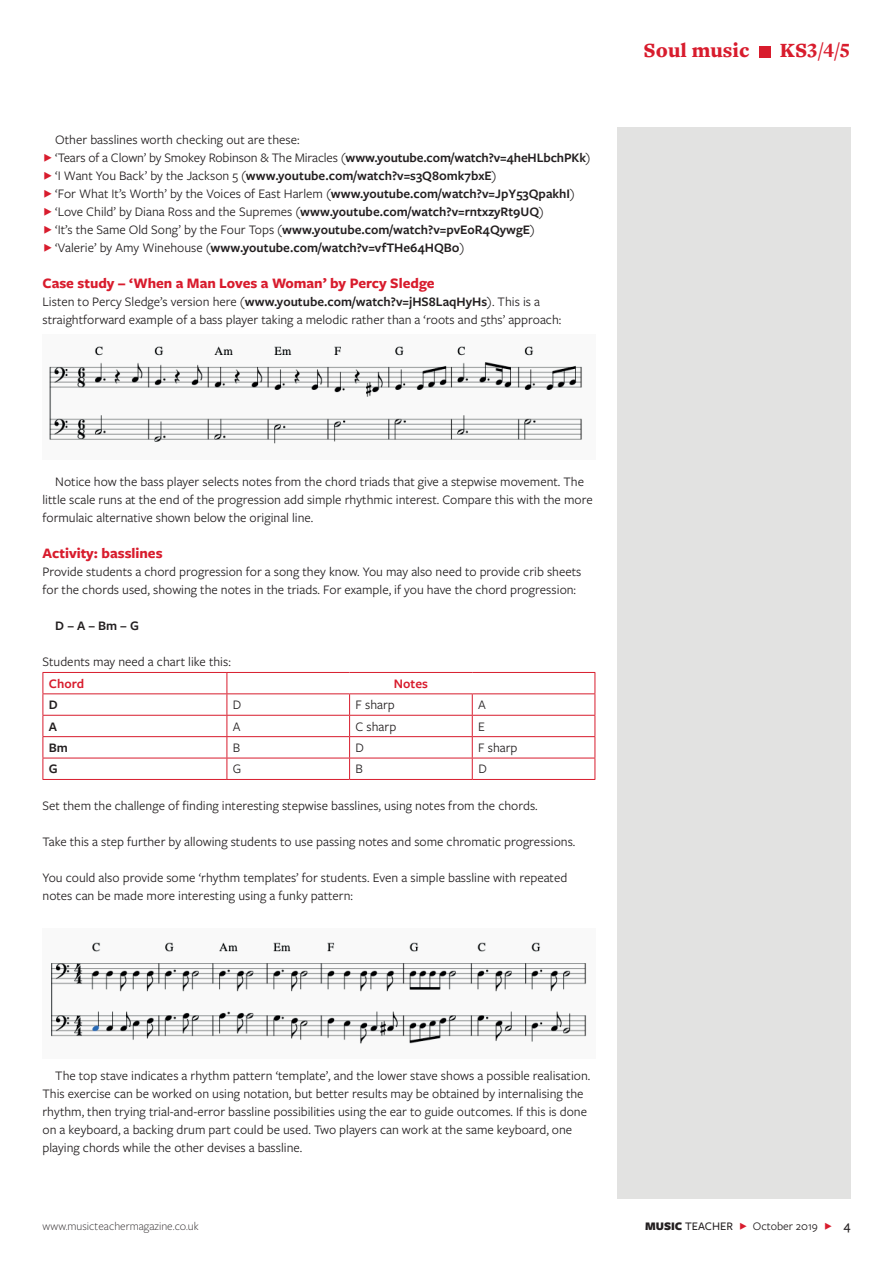
<style>
.page{position:relative;width:893px;height:1263px;background:#fff}
.page>*{position:absolute;margin:0;border:0;box-sizing:border-box;transform-origin:0 0}
.t1{font:900 21px "Freight Text Pro";color:#d81c2d}
.t2{font:700 15px "Freight Sans Pro";color:#d81c2d}
.t3{font:13.5px/18px "Freight Sans Pro";color:#231f20}
.t4{font:600 13.5px "Freight Sans Pro";color:#231f20}
.t5{font:600 13.5px "Freight Sans Pro";color:#d81c2d}
.t6{font:300 12px "Freight Sans Pro";color:#231f20}
.t7{font:12px "Freight Sans Pro";color:#231f20}
.s1{font-weight:600}
.s2{font-weight:900}
.s3{font-weight:500}
.s4{color:#d81c2d}
.s5{font-weight:500;font-size:13.5px}
</style>
<div class="page">
<div style="left:617px;top:128px;width:233px;height:1071px;background:#e2e2e1"></div>
<div style="left:759px;top:46px;width:11px;height:11px;background:#d81c2d"></div>
<img style="left:49px;top:346px;width:533px;height:98px">
<svg style="left:43px;top:673px;width:1px;height:106px"></svg>
<hr style="left:43px;top:672px;width:184px;height:1px;background:#d81c2d">
<hr style="left:43px;top:693px;width:184px;height:1px;background:#d81c2d">
<hr style="left:43px;top:715px;width:184px;height:1px;background:#d81c2d">
<hr style="left:43px;top:736px;width:184px;height:1px;background:#d81c2d">
<hr style="left:43px;top:758px;width:184px;height:1px;background:#d81c2d">
<hr style="left:43px;top:779px;width:184px;height:1px;background:#d81c2d">
<svg style="left:227px;top:673px;width:1px;height:106px"></svg>
<hr style="left:227px;top:672px;width:123px;height:1px;background:#d81c2d">
<hr style="left:350px;top:672px;width:122px;height:1px;background:#d81c2d">
<hr style="left:472px;top:672px;width:123px;height:1px;background:#d81c2d">
<svg style="left:349px;top:694px;width:1px;height:85px"></svg>
<svg style="left:472px;top:694px;width:1px;height:85px"></svg>
<svg style="left:595px;top:673px;width:1px;height:106px"></svg>
<hr style="left:227px;top:693px;width:123px;height:1px;background:#d81c2d">
<hr style="left:350px;top:693px;width:122px;height:1px;background:#d81c2d">
<hr style="left:472px;top:693px;width:123px;height:1px;background:#d81c2d">
<hr style="left:227px;top:715px;width:123px;height:1px;background:#d81c2d">
<hr style="left:350px;top:715px;width:122px;height:1px;background:#d81c2d">
<hr style="left:472px;top:715px;width:123px;height:1px;background:#d81c2d">
<hr style="left:227px;top:736px;width:123px;height:1px;background:#d81c2d">
<hr style="left:350px;top:736px;width:122px;height:1px;background:#d81c2d">
<hr style="left:472px;top:736px;width:123px;height:1px;background:#d81c2d">
<hr style="left:227px;top:758px;width:123px;height:1px;background:#d81c2d">
<hr style="left:350px;top:758px;width:122px;height:1px;background:#d81c2d">
<hr style="left:472px;top:758px;width:123px;height:1px;background:#d81c2d">
<hr style="left:227px;top:779px;width:123px;height:1px;background:#d81c2d">
<hr style="left:350px;top:779px;width:122px;height:1px;background:#d81c2d">
<hr style="left:472px;top:779px;width:123px;height:1px;background:#d81c2d">
<img style="left:51px;top:942px;width:536px;height:102px">
<p class="t3" style="left:55px;top:130px;width:537px">Other basslines worth checking out are these:<br>‘Tears of a Clown’ by Smokey Robinson &amp; The Miracles (<span class="s1">www.youtube.com/watch?v=4heHLbchPKk</span>) ‘I Want You Back’ by the Jackson 5 (<span class="s1">www.youtube.com/watch?v=s3Q80mk7bxE</span>)<br>‘For What It’s Worth’ by the Voices of East Harlem (<span class="s1">www.youtube.com/watch?v=JpY53QpakhI</span>) ‘Love Child’ by Diana Ross and the Supremes (<span class="s1">www.youtube.com/watch?v=rntxzyRt9UQ</span>)<br>‘It’s the Same Old Song’ by the Four Tops (<span class="s1">www.youtube.com/watch?v=pvEoR4QywgE</span>)<br>‘Valerie’ by Amy Winehouse (<span class="s1">www.youtube.com/watch?v=vfTHe64HQB0</span>)</p>
<p class="t2" style="left:43px;top:273px;width:394px">Case study – ‘When a Man Loves a Woman’ by Percy Sledge</p>
<p class="t3" style="left:43px;top:292px;width:520px">Listen to Percy Sledge’s version here (<span class="s1">www.youtube.com/watch?v=jHS8LaqHyHs</span>). This is a straightforward example of a bass player taking a melodic rather than a ‘roots and 5ths’ approach:</p>
<h1 class="t1" style="left:644px;top:36px;width:107px">Soul music</h1>
<h1 class="t1" style="left:780px;top:36px;width:72px">KS3/4/5</h1>
<p class="t3" style="left:43px;top:472px;width:552px;text-indent:13px">Notice how the bass player selects notes from the chord triads that give a stepwise movement. The little scale runs at the end of the progression add simple rhythmic interest. Compare this with the more formulaic alternative shown below the original line.</p>
<p class="t2" style="left:43px;top:543px;width:122px">Activity: basslines</p>
<p class="t3" style="left:43px;top:562px;width:540px">Provide students a chord progression for a song they know. You may also need to provide crib sheets for the chords used, showing the notes in the triads. For example, if you have the chord progression:</p>
<p class="t4" style="left:55px;top:616px;width:85px">D – A – Bm – G</p>
<p class="t3" style="left:43px;top:652px;width:190px">Students may need a chart like this:</p>
<p class="t5" style="left:49px;top:674px;width:37px">Chord</p>
<p class="t5" style="left:394px;top:674px;width:35px">Notes</p>
<p class="t4" style="left:49px;top:696px;width:10px">D</p>
<p class="t3" style="left:233px;top:695px;width:10px">D</p>
<p class="t3" style="left:356px;top:695px;width:41px">F sharp</p>
<p class="t3" style="left:478px;top:695px;width:9px">A</p>
<p class="t4" style="left:49px;top:717px;width:10px">A</p>
<p class="t3" style="left:233px;top:716px;width:9px">A</p>
<p class="t3" style="left:356px;top:716px;width:42px">C sharp</p>
<p class="t3" style="left:478px;top:716px;width:8px">E</p>
<p class="t4" style="left:49px;top:738px;width:21px">Bm</p>
<p class="t3" style="left:233px;top:738px;width:9px">B</p>
<p class="t3" style="left:356px;top:738px;width:10px">D</p>
<p class="t3" style="left:478px;top:738px;width:41px">F sharp</p>
<p class="t4" style="left:49px;top:760px;width:10px">G</p>
<p class="t3" style="left:233px;top:759px;width:10px">G</p>
<p class="t3" style="left:356px;top:759px;width:9px">B</p>
<p class="t3" style="left:478px;top:759px;width:10px">D</p>
<p class="t3" style="left:43px;top:796px;width:497px">Set them the challenge of finding interesting stepwise basslines, using notes from the chords.</p>
<p class="t3" style="left:43px;top:832px;width:534px">Take this a step further by allowing students to use passing notes and some chromatic progressions.</p>
<p class="t3" style="left:43px;top:868px;width:526px">You could also provide some ‘rhythm templates’ for students. Even a simple bassline with repeated notes can be made more interesting using a funky pattern:</p>
<p class="t3" style="left:43px;top:1066px;width:549px;text-indent:13px">The top stave indicates a rhythm pattern ‘template’, and the lower stave shows a possible realisation.<br>This exercise can be worked on using notation, but better results may be obtained by internalising the rhythm, then trying trial-and-error bassline possibilities using the ear to guide outcomes. If this is done on a keyboard, a backing drum part could be used. Two players can work at the same keyboard, one playing chords while the other devises a bassline.</p>
<p class="t6" style="left:43px;top:1218px;width:158px">www.musicteachermagazine.co.uk</p>
<p class="t7" style="left:645px;top:1218px;width:207px"><span class="s2">MUSIC</span> <span class="s3">TEACHER</span> <span class="s4">F</span> October 2019 <span class="s4">F</span> <span class="s5">4</span></p>
</div>
